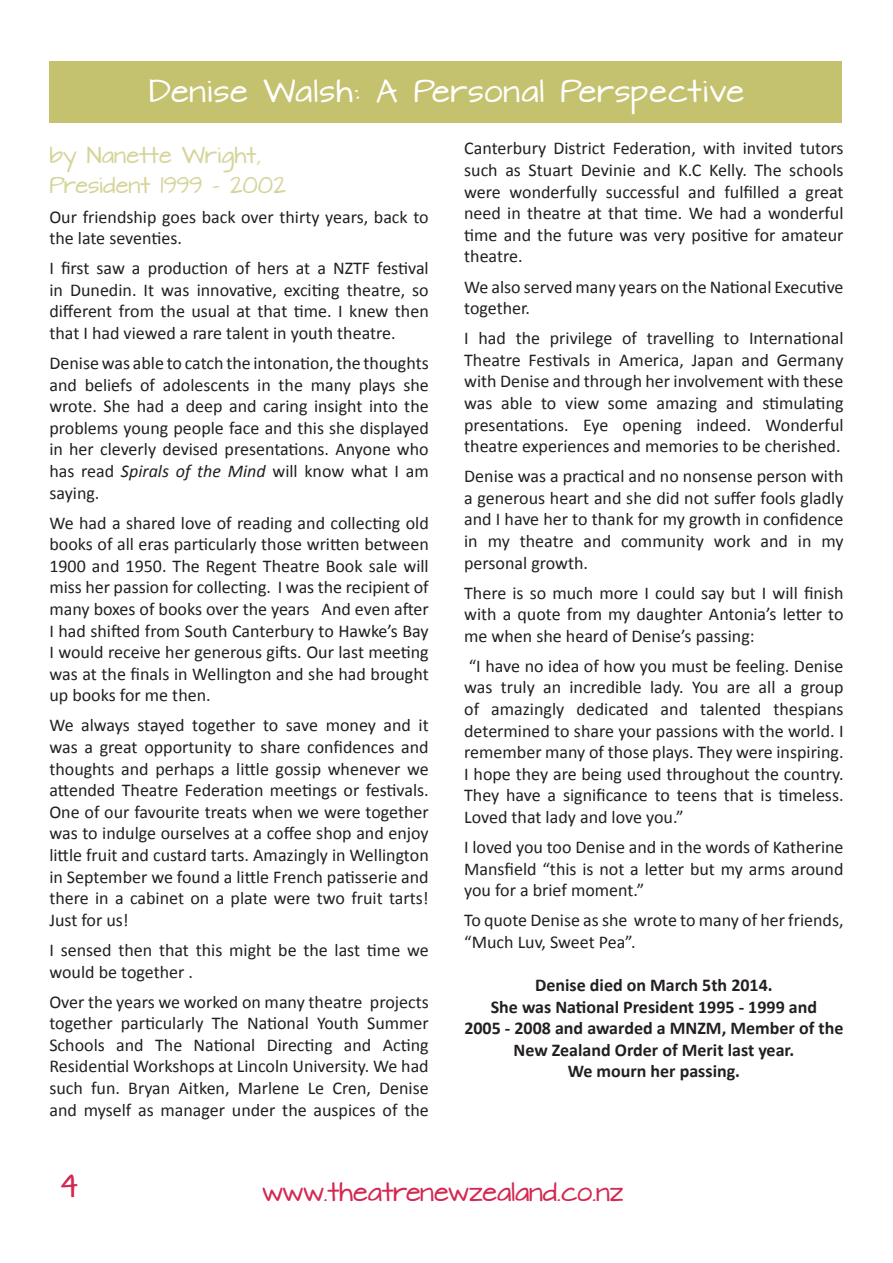
<style>
.page{position:relative;width:893px;height:1263px;background:#fff}
.page>*{position:absolute;margin:0;border:0;box-sizing:border-box;transform-origin:0 0}
.t1{font:27px "Architects Daughter";letter-spacing:.05em;color:#fff}
.t2{font:27px "Architects Daughter";color:#d32851}
.t3{font:22.5px "Architects Daughter";color:#d32851}
.t4{font:19.5px "Architects Daughter";letter-spacing:.01em;color:#d6d49a}
.t5{font:18px/21.6px "Calibri";color:#231f20;text-align:justify}
.t6{font:700 18px/21.6px "Calibri";color:#231f20;text-align:center}
.s1{font-style:italic}
</style>
<div class="page">
<div style="left:49px;top:61px;width:793px;height:62px;background:#c4c16f"></div>
<p class="t1" style="left:149px;top:72px;width:596px">Denise Walsh: A Personal Perspective</p>
<p class="t4" style="left:49px;top:141px;width:213px">by Nanette Wright,</p>
<p class="t4" style="left:49px;top:171px;width:238px">President 1999 - 2002</p>
<p class="t5" style="left:49px;top:205px;width:381px">Our friendship goes back over thirty years, back to the late seventies.</p>
<p class="t5" style="left:49px;top:257px;width:381px">I first saw a production of hers at a NZTF festival in Dunedin. It was innovative, exciting theatre, so different from the usual at that time. I knew then that I had viewed a rare talent in youth theatre.</p>
<p class="t5" style="left:49px;top:351px;width:381px">Denise was able to catch the intonation, the thoughts and beliefs of adolescents in the many plays she wrote. She had a deep and caring insight into the problems young people face and this she displayed in her cleverly devised presentations. Anyone who has read <span class="s1">Spirals of the Mind</span> will know what I am saying.</p>
<p class="t5" style="left:49px;top:511px;width:381px">We had a shared love of reading and collecting old books of all eras particularly those written between 1900 and 1950. The Regent Theatre Book sale will miss her passion for collecting. I was the recipient of many boxes of books over the years And even after I had shifted from South Canterbury to Hawke’s Bay I would receive her generous gifts. Our last meeting was at the finals in Wellington and she had brought up books for me then.</p>
<p class="t5" style="left:49px;top:714px;width:381px">We always stayed together to save money and it was a great opportunity to share confidences and thoughts and perhaps a little gossip whenever we attended Theatre Federation meetings or festivals.<br>One of our favourite treats when we were together was to indulge ourselves at a coffee shop and enjoy little fruit and custard tarts. Amazingly in Wellington in September we found a little French patisserie and there in a cabinet on a plate were two fruit tarts!<br>Just for us!</p>
<p class="t5" style="left:49px;top:938px;width:381px">I sensed then that this might be the last time we would be together .</p>
<p class="t5" style="left:49px;top:990px;width:381px">Over the years we worked on many theatre projects together particularly The National Youth Summer Schools and The National Directing and Acting Residential Workshops at Lincoln University. We had such fun. Bryan Aitken, Marlene Le Cren, Denise and myself as manager under the auspices of the</p>
<p class="t5" style="left:464px;top:137px;width:381px">Canterbury District Federation, with invited tutors such as Stuart Devinie and K.C Kelly. The schools were wonderfully successful and fulfilled a great need in theatre at that time. We had a wonderful time and the future was very positive for amateur theatre.</p>
<p class="t5" style="left:464px;top:275px;width:381px">We also served many years on the National Executive together.</p>
<p class="t5" style="left:464px;top:326px;width:381px">I had the privilege of travelling to International Theatre Festivals in America, Japan and Germany with Denise and through her involvement with these was able to view some amazing and stimulating presentations. Eye opening indeed. Wonderful theatre experiences and memories to be cherished.</p>
<p class="t5" style="left:464px;top:464px;width:381px">Denise was a practical and no nonsense person with a generous heart and she did not suffer fools gladly and I have her to thank for my growth in confidence in my theatre and community work and in my personal growth.</p>
<p class="t5" style="left:464px;top:581px;width:381px">There is so much more I could say but I will finish with a quote from my daughter Antonia’s letter to me when she heard of Denise’s passing:</p>
<p class="t5" style="left:464px;top:654px;width:381px">“I have no idea of how you must be feeling. Denise was truly an incredible lady. You are all a group of amazingly dedicated and talented thespians determined to share your passions with the world. I remember many of those plays. They were inspiring.<br>I hope they are being used throughout the country.<br>They have a significance to teens that is timeless.<br>Loved that lady and love you.”</p>
<p class="t5" style="left:464px;top:835px;width:381px">I loved you too Denise and in the words of Katherine Mansfield “this is not a letter but my arms around you for a brief moment.”</p>
<p class="t5" style="left:464px;top:908px;width:381px">To quote Denise as she wrote to many of her friends,</p>
<p class="t5" style="left:464px;top:930px;width:173px">“Much Luv, Sweet Pea”.</p>
<p class="t6" style="left:535px;top:973px;width:239px">Denise died on March 5th 2014.</p>
<p class="t6" style="left:491px;top:995px;width:328px">She was National President 1995 - 1999 and</p>
<p class="t6" style="left:464px;top:1016px;width:381px">2005 - 2008 and awarded a MNZM, Member of the<br>New Zealand Order of Merit last year.</p>
<p class="t6" style="left:568px;top:1060px;width:174px">We mourn her passing.</p>
<p class="t2" style="left:61px;top:1167px;width:18px">4</p>
<p class="t3" style="left:262px;top:1176px;width:362px">www.theatrenewzealand.co.nz</p>
</div>
